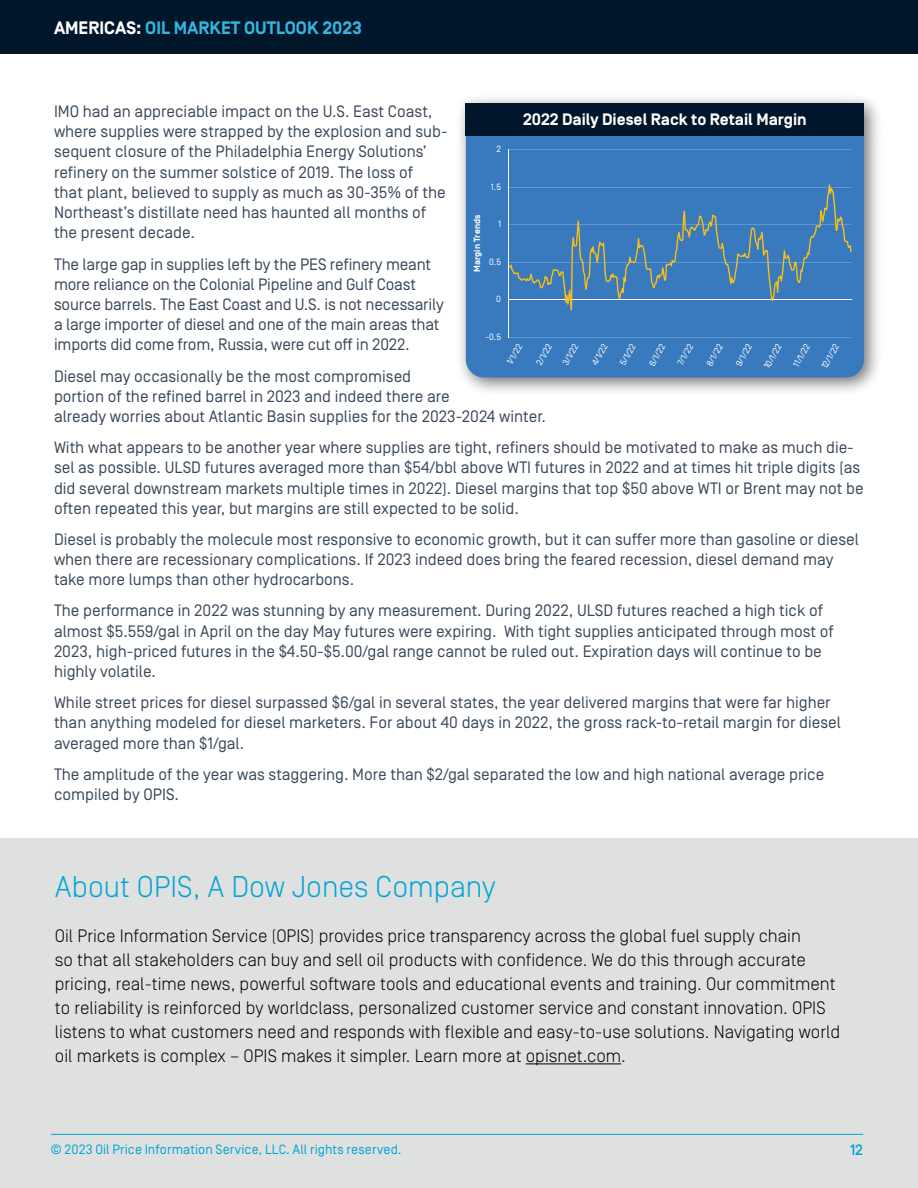
<style>
.page{position:relative;width:918px;height:1188px;background:#fff}
.page>*{position:absolute;margin:0;border:0;box-sizing:border-box;transform-origin:0 0}
.t1{font:300 30px "Simplon Norm";color:#02a3d5}
.Body{font:300 18px/24px "Simplon Norm";color:#000}
.t2{font:700 18px "Simplon Norm";color:#35b5dd}
.t3{font:16.5px/20.2px "Simplon Norm";color:#3a4859}
.t4{font:700 16.5px "Simplon Norm";color:#fff}
.Subtitle{font:500 15px "Simplon Norm";color:#02a3d5}
.Subtitle-2{font:13.5px "Simplon Norm";letter-spacing:.01em;color:#02a3d5}
.t5{font:9px "Simplon Norm";color:#fff}
.t6{font:700 9px "Simplon Norm";color:#fff}
.s1{color:#fff}
</style>
<div class="page">
<div style="left:0;top:0;width:918px;height:54px;background:#00162b"></div>
<div style="left:0;top:838px;width:918px;height:350px;background:#dee1e0"></div>
<hr style="left:526px;top:1063px;width:95px;height:1px;background:#000">
<div style="left:455px;top:93px;width:429px;height:304px;background:#000;opacity:.55"></div>
<div style="left:466px;top:136px;width:398px;height:241px;background:#397abe"></div>
<hr style="left:509px;top:338px;width:343px;height:1px;background:#91bde6">
<hr style="left:509px;top:149px;width:343px;height:1px;background:#91bde6">
<hr style="left:509px;top:150px;width:1px;height:188px;background:#fff">
<svg style="left:509px;top:184px;width:343px;height:127px;background:#447fb6"></svg>
<div style="left:466px;top:104px;width:398px;height:32px;background:#00162b"></div>
<hr style="left:51px;top:1134px;width:812px;height:1px;background:#02a3d5">
<p class="t2" style="left:54px;top:18px;width:310px"><span class="s1">AMERICAS:</span> OIL MARKET OUTLOOK 2023</p>
<p class="t3" style="left:54px;top:102px;width:395px">IMO had an appreciable impact on the U.S. East Coast, where supplies were strapped by the explosion and sub&shy;sequent closure of the Philadelphia Energy Solutions’ refinery on the summer solstice of 2019. The loss of<br>that plant, believed to supply as much as 30-35% of the Northeast’s distillate need has haunted all months of the present decade.</p>
<p class="t3" style="left:54px;top:254px;width:391px">The large gap in supplies left by the PES refinery meant more reliance on the Colonial Pipeline and Gulf Coast source barrels. The East Coast and U.S. is not necessarily a large importer of diesel and one of the main areas that imports did come from, Russia, were cut off in 2022.</p>
<p class="t3" style="left:54px;top:366px;width:493px">Diesel may occasionally be the most compromised<br>portion of the refined barrel in 2023 and indeed there are<br>already worries about Atlantic Basin supplies for the 2023-2024 winter.</p>
<p class="t3" style="left:54px;top:438px;width:811px">With what appears to be another year where supplies are tight, refiners should be motivated to make as much die&shy;sel as possible. ULSD futures averaged more than $54/bbl above WTI futures in 2022 and at times hit triple digits (as did several downstream markets multiple times in 2022). Diesel margins that top $50 above WTI or Brent may not be often repeated this year, but margins are still expected to be solid.</p>
<p class="t3" style="left:54px;top:529px;width:807px">Diesel is probably the molecule most responsive to economic growth, but it can suffer more than gasoline or diesel when there are recessionary complications. If 2023 indeed does bring the feared recession, diesel demand may take more lumps than other hydrocarbons.</p>
<p class="t3" style="left:54px;top:601px;width:781px">The performance in 2022 was stunning by any measurement. During 2022, ULSD futures reached a high tick of almost $5.559/gal in April on the day May futures were expiring. With tight supplies anticipated through most of 2023, high-priced futures in the $4.50-$5.00/gal range cannot be ruled out. Expiration days will continue to be highly volatile.</p>
<p class="t3" style="left:54px;top:693px;width:789px">While street prices for diesel surpassed $6/gal in several states, the year delivered margins that were far higher than anything modeled for diesel marketers. For about 40 days in 2022, the gross rack-to-retail margin for diesel averaged more than $1/gal.</p>
<p class="t3" style="left:54px;top:764px;width:772px">The amplitude of the year was staggering. More than $2/gal separated the low and high national average price compiled by OPIS.</p>
<p class="t4" style="left:523px;top:110px;width:285px">2022 Daily Diesel Rack to Retail Margin</p>
<p class="t5" style="left:497px;top:144px;width:6px">2</p>
<p class="t5" style="left:491px;top:182px;width:12px">1.5</p>
<p class="t6" style="left:472px;top:272px;width:58px;rotate:-90deg">Margin Trends</p>
<p class="t5" style="left:498px;top:219px;width:5px">1</p>
<p class="t5" style="left:489px;top:257px;width:13px">0.5</p>
<p class="t5" style="left:496px;top:295px;width:6px">0</p>
<p class="t5" style="left:486px;top:332px;width:17px">-0.5</p>
<p class="t5" style="left:505px;top:361px;width:23px;rotate:-60deg">1/1/22</p>
<p class="t5" style="left:534px;top:362px;width:24px;rotate:-60deg">2/1/22</p>
<p class="t5" style="left:561px;top:362px;width:24px;rotate:-60deg">3/1/22</p>
<p class="t5" style="left:590px;top:362px;width:24px;rotate:-60deg">4/1/22</p>
<p class="t5" style="left:618px;top:362px;width:24px;rotate:-60deg">5/1/22</p>
<p class="t5" style="left:647px;top:363px;width:25px;rotate:-60deg">6/1/22</p>
<p class="t5" style="left:676px;top:362px;width:24px;rotate:-60deg">7/1/22</p>
<p class="t5" style="left:705px;top:363px;width:25px;rotate:-60deg">8/1/22</p>
<p class="t5" style="left:734px;top:363px;width:25px;rotate:-60deg">9/1/22</p>
<p class="t5" style="left:762px;top:365px;width:28px;rotate:-60deg">10/1/22</p>
<p class="t5" style="left:791px;top:364px;width:26px;rotate:-60deg">11/1/22</p>
<p class="t5" style="left:820px;top:365px;width:28px;rotate:-60deg">12/1/22</p>
<p class="t1" style="left:55px;top:871px;width:442px">About OPIS, A Dow Jones Company</p>
<p class="Body" style="left:55px;top:924px;width:787px">Oil Price Information Service (OPIS) provides price transparency across the global fuel supply chain<br>so that all stakeholders can buy and sell oil products with confidence. We do this through accurate pricing, real-time news, powerful software tools and educational events and training. Our commitment to reliability is reinforced by worldclass, personalized customer service and constant innovation. OPIS listens to what customers need and responds with flexible and easy-to-use solutions. Navigating world oil markets is complex – OPIS makes it simpler. Learn more at opisnet.com.</p>
<p class="Subtitle-2" style="left:51px;top:1143px;width:352px">© 2023 Oil Price Information Service, LLC. All rights reserved.</p>
<p class="Subtitle" style="left:850px;top:1142px;width:15px">12</p>
</div>
